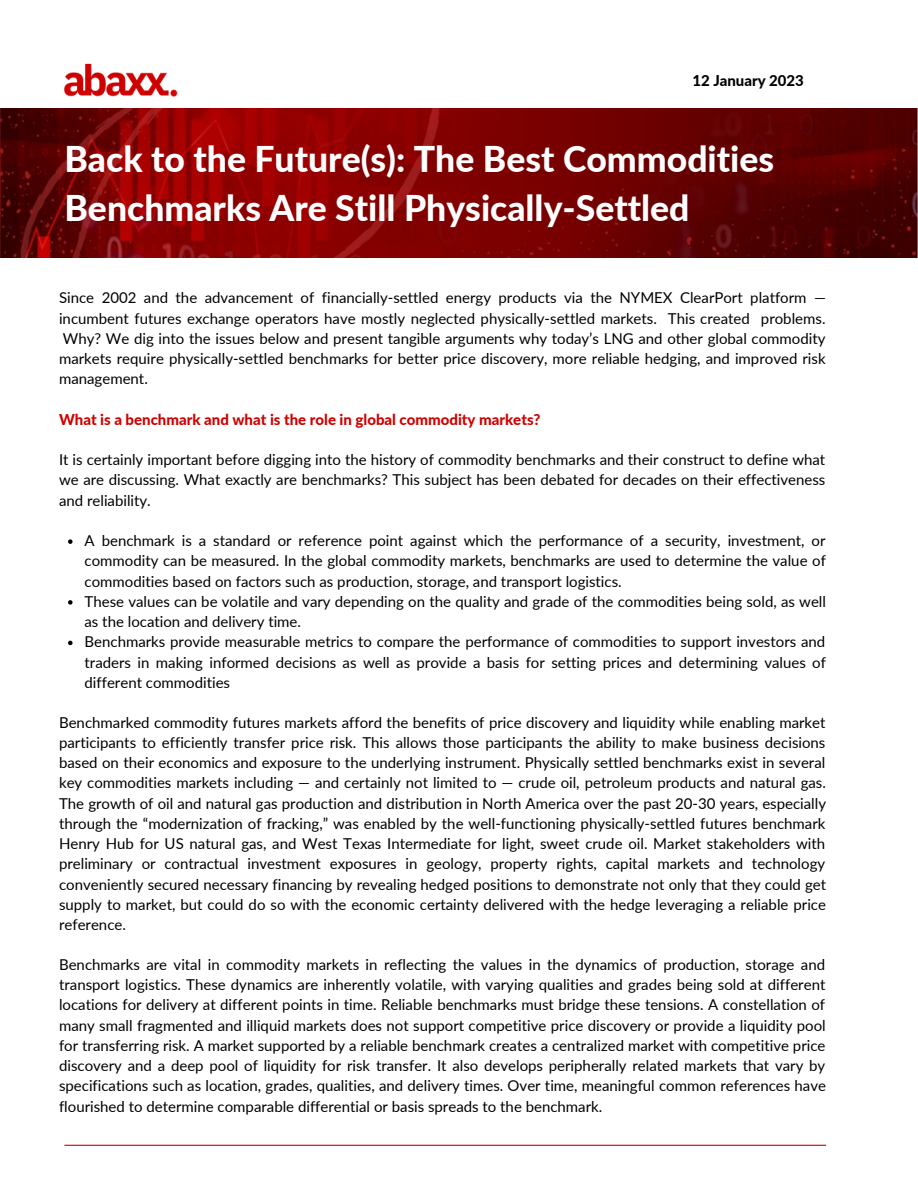
<style>
.page{position:relative;width:918px;height:1188px;background:#fff}
.page>*{position:absolute;margin:0;border:0;box-sizing:border-box;transform-origin:0 0}
.t1{font:800 35.55px/48.9px "Lato";color:#fff}
.t2{font:15px/20.2px "Lato";color:#000;text-align:justify}
.t3{font:800 15px "Lato";color:#cf0000}
.t4{font:800 15px "Lato";color:#000}
</style>
<div class="page">
<img style="left:0;top:109px;width:918px;height:148px">
<img style="left:64px;top:63px;width:114px;height:34px">
<svg style="left:68px;top:539px;width:5px;height:5px"></svg>
<svg style="left:68px;top:600px;width:5px;height:5px"></svg>
<svg style="left:68px;top:641px;width:5px;height:4px"></svg>
<hr style="left:64px;top:1145px;width:762px;height:1px;background:#cf0000">
<p class="t4" style="left:692px;top:71px;width:113px">12 January 2023</p>
<h1 class="t1" style="left:64px;top:134px;width:711px">Back to the Future(s): The Best Commodities<br>Benchmarks Are Still Physically-Settled</h1>
<p class="t2" style="left:59px;top:287px;width:768px">Since 2002 and the advancement of financially-settled energy products via the NYMEX ClearPort platform — incumbent futures exchange operators have mostly neglected physically-settled markets. This created problems.<br>Why? We dig into the issues below and present tangible arguments why today’s LNG and other global commodity markets require physically-settled benchmarks for better price discovery, more reliable hedging, and improved risk management.</p>
<p class="t3" style="left:59px;top:410px;width:483px">What is a benchmark and what is the role in global commodity markets?</p>
<p class="t2" style="left:59px;top:449px;width:768px">It is certainly important before digging into the history of commodity benchmarks and their construct to define what we are discussing. What exactly are benchmarks? This subject has been debated for decades on their effectiveness and reliability.</p>
<p class="t2" style="left:85px;top:530px;width:743px;text-align:left">A benchmark is a standard or reference point against which the performance of a security, investment, or commodity can be measured. In the global commodity markets, benchmarks are used to determine the value of commodities based on factors such as production, storage, and transport logistics.<br>These values can be volatile and vary depending on the quality and grade of the commodities being sold, as well as the location and delivery time.<br>Benchmarks provide measurable metrics to compare the performance of commodities to support investors and traders in making informed decisions as well as provide a basis for setting prices and determining values of different commodities</p>
<p class="t2" style="left:59px;top:712px;width:769px">Benchmarked commodity futures markets afford the benefits of price discovery and liquidity while enabling market participants to efficiently transfer price risk. This allows those participants the ability to make business decisions based on their economics and exposure to the underlying instrument. Physically settled benchmarks exist in several key commodities markets including — and certainly not limited to — crude oil, petroleum products and natural gas.<br>The growth of oil and natural gas production and distribution in North America over the past 20-30 years, especially through the “modernization of fracking,” was enabled by the well-functioning physically-settled futures benchmark Henry Hub for US natural gas, and West Texas Intermediate for light, sweet crude oil. Market stakeholders with preliminary or contractual investment exposures in geology, property rights, capital markets and technology conveniently secured necessary financing by revealing hedged positions to demonstrate not only that they could get supply to market, but could do so with the economic certainty delivered with the hedge leveraging a reliable price reference.</p>
<p class="t2" style="left:59px;top:954px;width:769px">Benchmarks are vital in commodity markets in reflecting the values in the dynamics of production, storage and transport logistics. These dynamics are inherently volatile, with varying qualities and grades being sold at different locations for delivery at different points in time. Reliable benchmarks must bridge these tensions. A constellation of many small fragmented and illiquid markets does not support competitive price discovery or provide a liquidity pool for transferring risk. A market supported by a reliable benchmark creates a centralized market with competitive price discovery and a deep pool of liquidity for risk transfer. It also develops peripherally related markets that vary by specifications such as location, grades, qualities, and delivery times. Over time, meaningful common references have flourished to determine comparable differential or basis spreads to the benchmark.</p>
</div>
